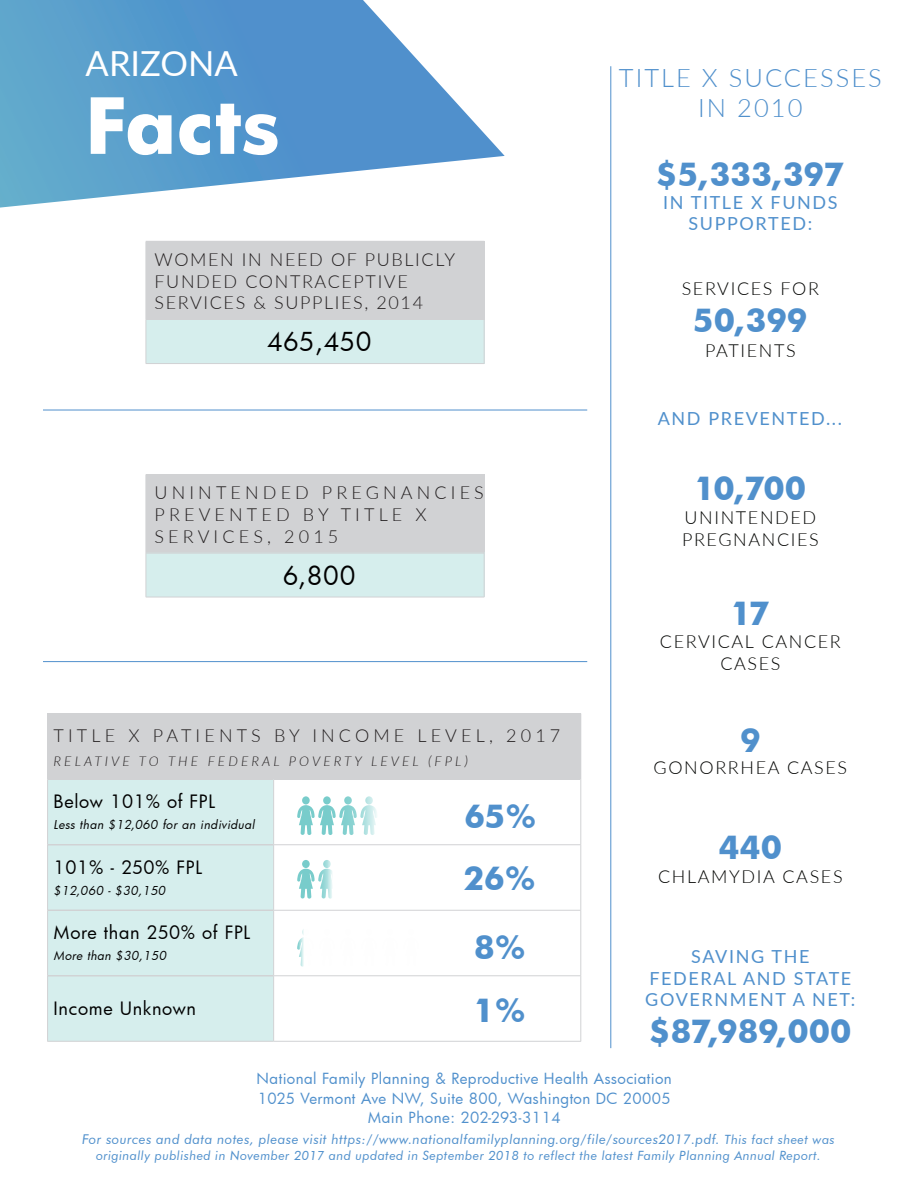
<style>
.page{position:relative;width:918px;height:1188px;background:#fff}
.page>*{position:absolute;margin:0;border:0;box-sizing:border-box;transform-origin:0 0}
.t1{font:700 75px "Futura";letter-spacing:.005em;color:#fff}
.t2{font:34.5px "Lato";color:#fff}
.t3{font:700 31.05px "Futura";letter-spacing:-.025em;color:#5090cc}
.t4{font:300 25.5px/30.6px "Lato";letter-spacing:.08em;color:#5090cc;text-align:center}
.Table_Text{font:25.5px "Futura";letter-spacing:.015em;color:#000}
.t5{font:300 18px/21.6px "Lato";letter-spacing:.09em;color:#040503;text-align:center}
.Table_Subhead{font:300 18px/21.6px "Lato";letter-spacing:.23em;color:#231f20}
.t6{font:18px/21.6px "Lato";letter-spacing:.09em;color:#5090cc;text-align:center}
.Table_Subhead-2{font:300 18px/21.6px "Lato";letter-spacing:.09em;color:#231f20}
.Table_Subhead-3{font:18px "Futura";letter-spacing:.04em;color:#000}
.t7{font:15px/19.5px "Futura";letter-spacing:.03em;color:#5090cc;text-align:center}
.t8{font:italic 13.5px "Futura BT";letter-spacing:.03em;color:#5090cc}
.Table_Subhead-4{font:italic 300 13.5px "Lato";letter-spacing:.23em;color:#231f20}
.t9{font:italic 12.75px "Futura BT";letter-spacing:.03em;color:#5090cc}
.Table_Subhead-5{font:italic 12px "Futura";letter-spacing:.04em;color:#000}
.s1{font-size:12.75px}
</style>
<div class="page">
<svg style="left:0;top:0;width:505px;height:208px"></svg>
<div style="left:48px;top:714px;width:533px;height:65px;background:#d1d2d4"></div>
<div style="left:48px;top:780px;width:225px;height:261px;background:#d6eeed"></div>
<hr style="left:273px;top:780px;width:1px;height:64px;background:#d1d2d4">
<hr style="left:273px;top:844px;width:308px;height:1px;background:#d1d2d4">
<hr style="left:273px;top:845px;width:1px;height:65px;background:#d1d2d4">
<hr style="left:273px;top:910px;width:308px;height:1px;background:#d1d2d4">
<hr style="left:273px;top:911px;width:1px;height:64px;background:#d1d2d4">
<hr style="left:273px;top:975px;width:308px;height:1px;background:#d1d2d4">
<hr style="left:273px;top:976px;width:1px;height:65px;background:#d1d2d4">
<hr style="left:48px;top:844px;width:225px;height:1px;background:#d1d2d4">
<hr style="left:48px;top:910px;width:225px;height:1px;background:#d1d2d4">
<hr style="left:48px;top:975px;width:225px;height:1px;background:#d1d2d4">
<hr style="left:47px;top:713px;width:227px;height:1px;background:#d1d2d4">
<hr style="left:47px;top:714px;width:1px;height:65px;background:#d1d2d4">
<hr style="left:274px;top:713px;width:307px;height:1px;background:#d1d2d4">
<hr style="left:48px;top:778px;width:226px;height:2px;background:#d1d2d4">
<hr style="left:274px;top:778px;width:306px;height:2px;background:#d1d2d4">
<hr style="left:47px;top:779px;width:1px;height:66px;background:#d1d2d4">
<hr style="left:580px;top:779px;width:1px;height:65px;background:#d1d2d4">
<hr style="left:47px;top:845px;width:1px;height:65px;background:#d1d2d4">
<hr style="left:580px;top:845px;width:1px;height:65px;background:#d1d2d4">
<hr style="left:47px;top:910px;width:1px;height:66px;background:#d1d2d4">
<hr style="left:580px;top:911px;width:1px;height:64px;background:#d1d2d4">
<hr style="left:47px;top:976px;width:1px;height:65px;background:#d1d2d4">
<hr style="left:580px;top:976px;width:1px;height:65px;background:#d1d2d4">
<hr style="left:47px;top:1041px;width:227px;height:1px;background:#d1d2d4">
<hr style="left:274px;top:1041px;width:307px;height:1px;background:#d1d2d4">
<svg style="left:297px;top:937px;width:7px;height:30px"></svg>
<div style="left:302px;top:860px;width:8px;height:8px;background:#78cccb;border-radius:50%"></div>
<svg style="left:323px;top:860px;width:8px;height:8px"></svg>
<svg style="left:297px;top:867px;width:35px;height:32px"></svg>
<div style="left:302px;top:796px;width:8px;height:8px;background:#78cccb;border-radius:50%"></div>
<div style="left:323px;top:796px;width:8px;height:8px;background:#78cccb;border-radius:50%"></div>
<div style="left:344px;top:796px;width:8px;height:8px;background:#85d1d0;border-radius:50%"></div>
<svg style="left:365px;top:796px;width:8px;height:8px"></svg>
<svg style="left:297px;top:804px;width:80px;height:31px"></svg>
<hr style="left:43px;top:410px;width:544px;height:1px;background:#5090cc">
<hr style="left:43px;top:661px;width:544px;height:1px;background:#5090cc">
<hr style="left:610px;top:66px;width:1px;height:982px;background:#5090cc">
<div style="left:146px;top:475px;width:338px;height:78px;background:#d1d2d4"></div>
<div style="left:146px;top:553px;width:338px;height:44px;background:#d6eeed"></div>
<hr style="left:484px;top:475px;width:1px;height:78px;background:#d1d2d4">
<hr style="left:146px;top:474px;width:338px;height:1px;background:#d1d2d4">
<hr style="left:146px;top:552px;width:338px;height:2px;background:#d1d2d4">
<hr style="left:146px;top:553px;width:1px;height:44px;background:#d1d2d4">
<hr style="left:484px;top:553px;width:1px;height:44px;background:#d1d2d4">
<hr style="left:146px;top:597px;width:338px;height:1px;background:#d1d2d4">
<div style="left:146px;top:241px;width:338px;height:79px;background:#d1d2d4"></div>
<div style="left:146px;top:320px;width:338px;height:44px;background:#d6eeed"></div>
<hr style="left:484px;top:242px;width:1px;height:78px;background:#d1d2d4">
<hr style="left:146px;top:320px;width:1px;height:43px;background:#d1d2d4">
<hr style="left:484px;top:320px;width:1px;height:43px;background:#d1d2d4">
<hr style="left:146px;top:363px;width:338px;height:1px;background:#d1d2d4">
<p class="t2" style="left:86px;top:39px;width:154px">ARIZONA</p>
<p class="t1" style="left:86px;top:73px;width:196px">Facts</p>
<p class="Table_Subhead-2" style="left:155px;top:248px;width:302px">WOMEN IN NEED OF PUBLICLY<br>FUNDED CONTRACEPTIVE<br>SERVICES &amp; SUPPLIES, 2014</p>
<p class="Table_Text" style="left:267px;top:325px;width:106px">465,450</p>
<p class="Table_Subhead" style="left:155px;top:481px;width:331px">UNINTENDED PREGNANCIES<br>PREVENTED BY TITLE X<br>SERVICES, 2015</p>
<p class="Table_Text" style="left:283px;top:558px;width:74px">6,800</p>
<p class="Table_Subhead" style="left:54px;top:724px;width:508px">TITLE X PATIENTS BY INCOME LEVEL, 2017</p>
<p class="Table_Subhead-4" style="left:54px;top:751px;width:416px">RELATIVE TO THE FEDERAL POVERTY LEVEL (FPL)</p>
<p class="Table_Subhead-3" style="left:54px;top:790px;width:163px">Below 101% of FPL</p>
<p class="Table_Subhead-5" style="left:54px;top:817px;width:203px">Less than $12,060 for an individual</p>
<p class="Table_Subhead-3" style="left:54px;top:855px;width:150px">101% - 250% FPL</p>
<p class="Table_Subhead-5" style="left:54px;top:882px;width:113px">$12,060 - $30,150</p>
<p class="Table_Subhead-3" style="left:54px;top:921px;width:198px">More than 250% of FPL</p>
<p class="Table_Subhead-5" style="left:54px;top:948px;width:114px">More than $30,150</p>
<p class="Table_Subhead-3" style="left:54px;top:997px;width:144px">Income Unknown</p>
<p class="t3" style="left:464px;top:794px;width:74px">65%</p>
<p class="t3" style="left:463px;top:857px;width:74px">26%</p>
<p class="t3" style="left:474px;top:926px;width:53px">8%</p>
<p class="t3" style="left:474px;top:989px;width:53px">1%</p>
<p class="t4" style="left:619px;top:61px;width:265px">TITLE X SUCCESSES<br>IN 2010</p>
<p class="t3" style="left:656px;top:153px;width:190px">$5,333,397</p>
<p class="t6" style="left:663px;top:191px;width:176px">IN TITLE X FUNDS<br>SUPPORTED:</p>
<p class="t5" style="left:682px;top:277px;width:139px">SERVICES FOR</p>
<p class="t3" style="left:693px;top:299px;width:116px">50,399</p>
<p class="t5" style="left:705px;top:339px;width:92px">PATIENTS</p>
<p class="t6" style="left:658px;top:407px;width:186px">AND PREVENTED...</p>
<p class="t3" style="left:695px;top:466px;width:113px">10,700</p>
<p class="t5" style="left:682px;top:506px;width:138px;text-align:left">UNINTENDED<br>PREGNANCIES</p>
<p class="t3" style="left:731px;top:591px;width:41px">17</p>
<p class="t5" style="left:660px;top:630px;width:182px">CERVICAL CANCER<br>CASES</p>
<p class="t3" style="left:740px;top:718px;width:23px">9</p>
<p class="t5" style="left:654px;top:756px;width:195px">GONORRHEA CASES</p>
<p class="t3" style="left:719px;top:826px;width:65px">440</p>
<p class="t5" style="left:658px;top:865px;width:186px">CHLAMYDIA CASES</p>
<p class="t6" style="left:645px;top:945px;width:212px">SAVING THE<br>FEDERAL AND STATE<br>GOVERNMENT A NET:</p>
<p class="t3" style="left:649px;top:1010px;width:204px">$87,989,000</p>
<p class="t7" style="left:257px;top:1069px;width:417px">National Family Planning &amp; Reproductive Health Association<br>1025 Vermont Ave NW, Suite 800, Washington DC 20005<br>Main Phone: 202-293-3114</p>
<p class="t8" style="left:82px;top:1131px;width:754px">For sources and data notes, please visit https://www.nationalfamilyplanning.org/file/sources2017.pdf. <span class="s1">This fact sheet was</span></p>
<p class="t9" style="left:96px;top:1147px;width:726px">originally published in November 2017 and updated in September 2018 to reflect the latest Family Planning Annual Report.</p>
</div>
